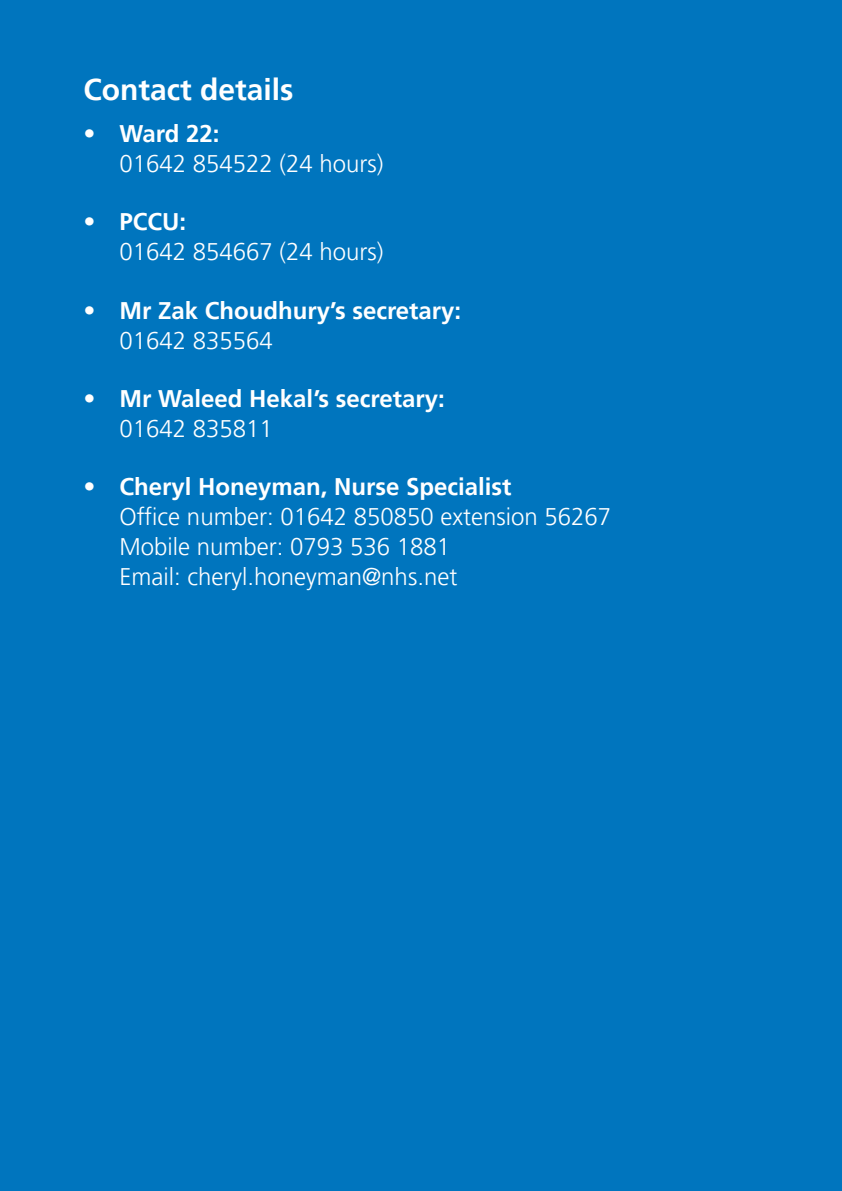
<style>
.page{position:relative;width:842px;height:1191px;background:#0075be}
.page>*{position:absolute;margin:0;border:0;box-sizing:border-box;transform-origin:0 0}
.t1{font:700 30px "Frutiger LT Pro";color:#fff}
.t2{font:300 24px/30px "Frutiger LT Pro";color:#fff}
.t3{font:700 24px/30px "Frutiger LT Pro";color:#fff}
.s1{font-weight:700}
.s2{font-weight:300}
</style>
<div class="page">
<h2 class="t1" style="left:83px;top:72px;width:212px">Contact details</h2>
<p class="t2" style="left:119px;top:119px;width:266px;text-indent:-36px"><span class="s1">• Ward 22:<br></span>01642 854522 (24 hours)</p>
<p class="t2" style="left:119px;top:207px;width:266px;text-indent:-36px"><span class="s1">• PCCU:<br></span>01642 854667 (24 hours)</p>
<p class="t3" style="left:119px;top:295px;width:343px;text-indent:-36px">• Mr Zak Choudhury’s secretary:<br><span class="s2">01642 835564</span></p>
<p class="t3" style="left:119px;top:384px;width:327px;text-indent:-36px">• Mr Waleed Hekal’s secretary:<br><span class="s2">01642 835811</span></p>
<p class="t2" style="left:119px;top:472px;width:493px;text-indent:-36px"><span class="s1">• Cheryl Honeyman, Nurse Specialist<br></span>Office number: 01642 850850 extension 56267<br>Mobile number: 0793 536 1881<br>Email: cheryl.honeyman@nhs.net</p>
</div>
